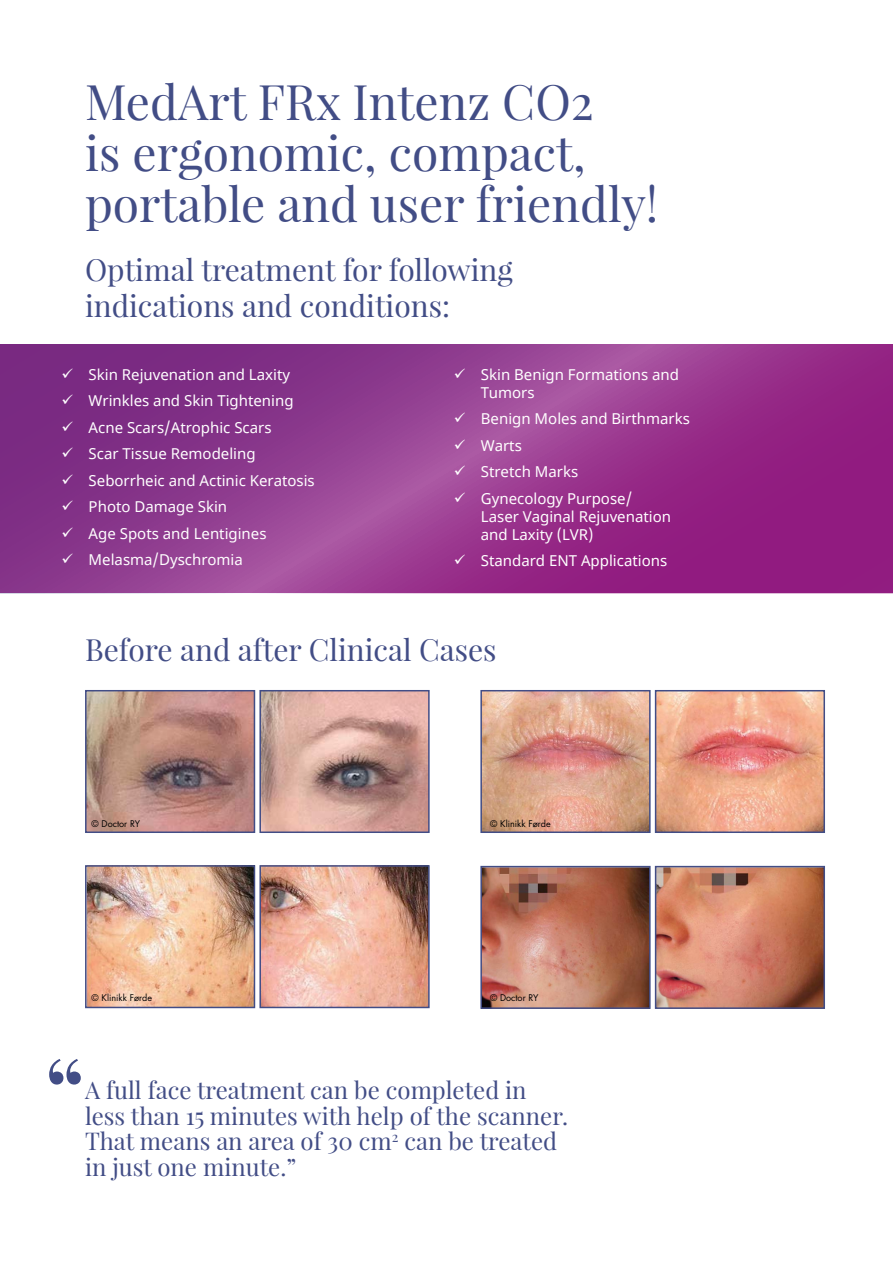
<style>
.page{position:relative;width:893px;height:1263px;background:#fff}
.page>*{position:absolute;margin:0;border:0;box-sizing:border-box;transform-origin:0 0}
.t1{font:48px/51px "Playfair Display";color:#424d86}
.t2{font:30px/36px "Playfair Display";color:#424d86}
.t3{font:24px/26px "Playfair Display";color:#424d86}
.t4{font:15px/18px "Noto Sans";color:#fff}
.t5{font:9px "Futura";color:#000}
</style>
<div class="page">
<img style="left:483px;top:869px;width:165px;height:137px">
<div style="left:480px;top:866px;width:171px;height:143px;border:2px solid #424d86"></div>
<img style="left:658px;top:869px;width:164px;height:137px">
<div style="left:655px;top:866px;width:170px;height:143px;border:2px solid #424d86"></div>
<img style="left:483px;top:693px;width:165px;height:137px">
<div style="left:480px;top:690px;width:171px;height:143px;border:2px solid #424d86"></div>
<img style="left:658px;top:693px;width:164px;height:137px">
<div style="left:655px;top:690px;width:170px;height:143px;border:2px solid #424d86"></div>
<img style="left:88px;top:693px;width:164px;height:137px">
<div style="left:85px;top:690px;width:170px;height:143px;border:2px solid #424d86"></div>
<img style="left:262px;top:693px;width:165px;height:137px">
<div style="left:259px;top:690px;width:171px;height:143px;border:2px solid #424d86"></div>
<svg style="left:49px;top:1059px;width:32px;height:25px"></svg>
<img style="left:88px;top:868px;width:164px;height:137px">
<div style="left:85px;top:865px;width:170px;height:143px;border:2px solid #424d86"></div>
<img style="left:262px;top:868px;width:165px;height:137px">
<div style="left:259px;top:865px;width:171px;height:143px;border:2px solid #424d86"></div>
<svg style="left:0;top:344px;width:893px;height:249px;background:#91348b"></svg>
<svg style="left:73px;top:380px;width:15px;height:1px"></svg>
<svg style="left:73px;top:406px;width:15px;height:1px"></svg>
<svg style="left:73px;top:433px;width:15px;height:1px"></svg>
<svg style="left:73px;top:459px;width:15px;height:1px"></svg>
<svg style="left:73px;top:486px;width:15px;height:1px"></svg>
<svg style="left:73px;top:512px;width:15px;height:1px"></svg>
<svg style="left:73px;top:539px;width:15px;height:1px"></svg>
<svg style="left:73px;top:565px;width:15px;height:1px"></svg>
<svg style="left:466px;top:380px;width:15px;height:1px"></svg>
<svg style="left:466px;top:424px;width:15px;height:1px"></svg>
<svg style="left:466px;top:451px;width:15px;height:1px"></svg>
<svg style="left:466px;top:477px;width:15px;height:1px"></svg>
<svg style="left:466px;top:504px;width:15px;height:1px"></svg>
<svg style="left:466px;top:566px;width:15px;height:1px"></svg>
<p class="t1" style="left:85px;top:76px;width:575px">MedArt FRx Intenz CO2<br>is ergonomic, compact, portable and user friendly!</p>
<p class="t2" style="left:85px;top:252px;width:429px">Optimal treatment for following indications and conditions:</p>
<p class="t4" style="left:62px;top:366px;width:230px">✓ Skin Rejuvenation and Laxity</p>
<p class="t4" style="left:62px;top:392px;width:233px">✓ Wrinkles and Skin Tightening</p>
<p class="t4" style="left:62px;top:419px;width:211px">✓ Acne Scars/Atrophic Scars</p>
<p class="t4" style="left:62px;top:445px;width:195px">✓ Scar Tissue Remodeling</p>
<p class="t4" style="left:62px;top:472px;width:255px">✓ Seborrheic and Actinic Keratosis</p>
<p class="t4" style="left:62px;top:498px;width:167px">✓ Photo Damage Skin</p>
<p class="t4" style="left:62px;top:525px;width:206px">✓ Age Spots and Lentigines</p>
<p class="t4" style="left:62px;top:551px;width:183px">✓ Melasma/Dyschromia</p>
<p class="t4" style="left:481px;top:366px;width:200px;text-indent:-27px">✓ Skin Benign Formations and<br>Tumors</p>
<p class="t4" style="left:454px;top:410px;width:237px">✓ Benign Moles and Birthmarks</p>
<p class="t4" style="left:454px;top:437px;width:70px">✓ Warts</p>
<p class="t4" style="left:454px;top:463px;width:126px">✓ Stretch Marks</p>
<p class="t4" style="left:481px;top:490px;width:192px;text-indent:-27px">✓ Gynecology Purpose/<br>Laser Vaginal Rejuvenation and Laxity (LVR)</p>
<p class="t4" style="left:454px;top:552px;width:215px">✓ Standard ENT Applications</p>
<p class="t2" style="left:85px;top:631px;width:413px">Before and after Clinical Cases</p>
<p class="t5" style="left:92px;top:817px;width:50px">© Doctor RY</p>
<p class="t5" style="left:490px;top:817px;width:62px">© Klinikk Førde</p>
<p class="t5" style="left:92px;top:992px;width:62px">© Klinikk Førde</p>
<p class="t5" style="left:490px;top:992px;width:50px">© Doctor RY</p>
<p class="t3" style="left:85px;top:1076px;width:485px">A full face treatment can be completed in less than 15 minutes with help of the scanner.<br>That means an area of 30 cm<sup>2</sup> can be treated in just one minute.”</p>
</div>
